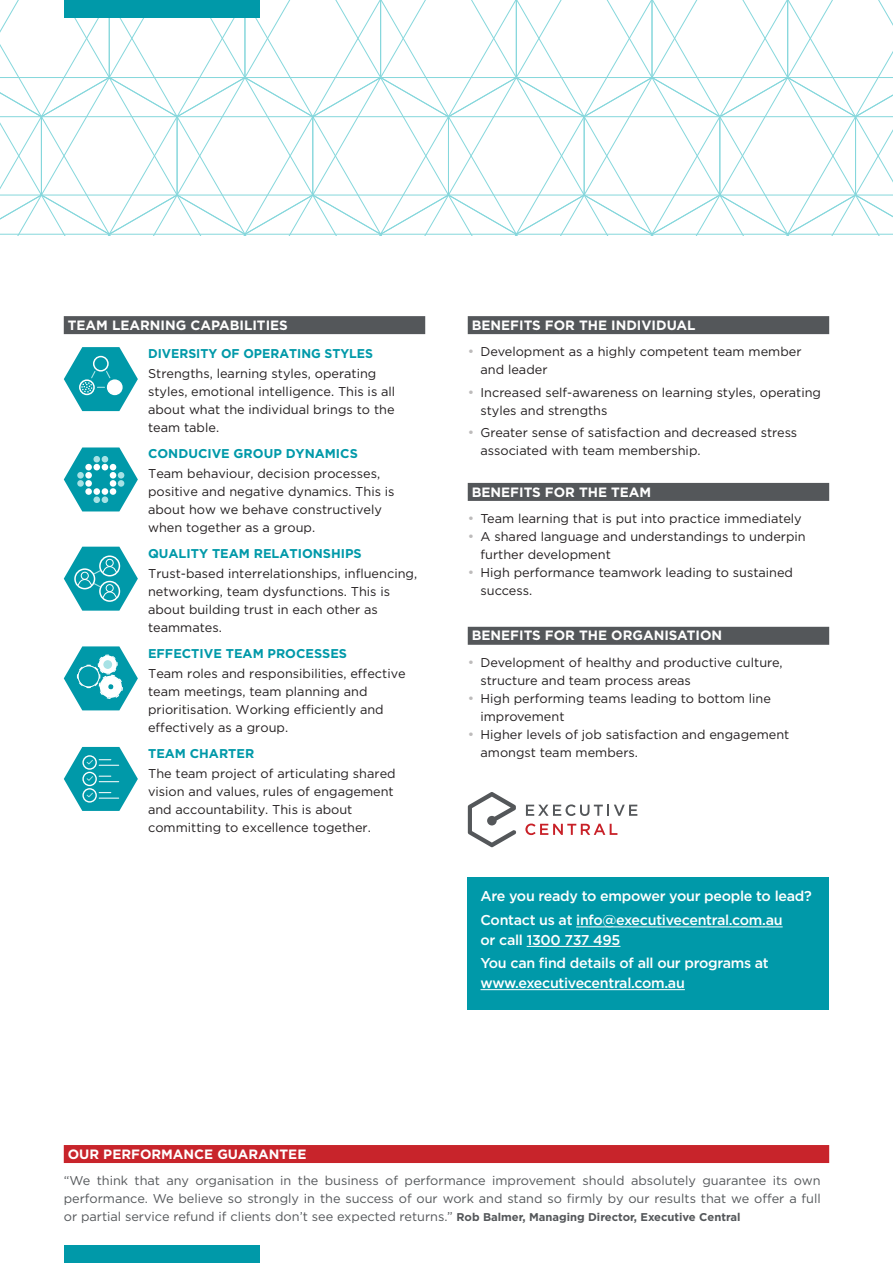
<style>
.page{position:relative;width:893px;height:1263px;background:#fff}
.page>*{position:absolute;margin:0;border:0;box-sizing:border-box;transform-origin:0 0}
.t1{font:500 14.25px/19.5px "Gotham";letter-spacing:-.02em;color:#fff}
.Sub_Head_1{font:700 13.5px "Gotham";color:#fff}
.Body_Copy{font:12.75px/18px "Gotham";color:#231f20}
.t2{font:12.75px/18px "Gotham";color:#54575a;text-align:justify}
.t3{font:700 12.75px "Gotham";color:#0099a9}
.s1{font-size:13.5px;color:#bdbbbb}
.s2{font-weight:700;font-size:11.25px}
</style>
<div class="page">
<svg style="left:64px;top:347px;width:74px;height:64px"></svg>
<svg style="left:64px;top:447px;width:74px;height:64px"></svg>
<div style="left:85px;top:488px;width:7px;height:7px;background:#fff;border-radius:50%"></div>
<div style="left:110px;top:488px;width:6px;height:7px;background:#fff;border-radius:50%"></div>
<svg style="left:64px;top:547px;width:74px;height:64px"></svg>
<svg style="left:64px;top:646px;width:74px;height:64px"></svg>
<svg style="left:64px;top:747px;width:74px;height:64px"></svg>
<svg style="left:0;top:0;width:893px;height:236px"></svg>
<div style="left:64px;top:0;width:195px;height:18px;background:#0099a9"></div>
<div style="left:64px;top:1245px;width:195px;height:18px;background:#0099a9"></div>
<div style="left:64px;top:1145px;width:765px;height:18px;background:#c8242b"></div>
<div style="left:64px;top:316px;width:361px;height:18px;background:#54575a"></div>
<div style="left:468px;top:316px;width:361px;height:18px;background:#54575a"></div>
<div style="left:468px;top:483px;width:361px;height:18px;background:#54575a"></div>
<div style="left:468px;top:627px;width:361px;height:18px;background:#54575a"></div>
<svg style="left:526px;top:804px;width:111px;height:12px"></svg>
<svg style="left:525px;top:823px;width:92px;height:12px"></svg>
<svg style="left:468px;top:792px;width:48px;height:55px"></svg>
<div style="left:468px;top:877px;width:361px;height:132px;background:#0099a9"></div>
<hr style="left:576px;top:927px;width:207px;height:1px;background:#fff">
<hr style="left:527px;top:946px;width:93px;height:1px;background:#fff">
<hr style="left:480px;top:989px;width:205px;height:1px;background:#fff">
<p class="Sub_Head_1" style="left:68px;top:316px;width:222px">TEAM LEARNING CAPABILITIES</p>
<p class="t3" style="left:148px;top:345px;width:227px">DIVERSITY OF OPERATING STYLES</p>
<p class="Body_Copy" style="left:148px;top:364px;width:249px">Strengths, learning styles, operating styles, emotional intelligence. This is all about what the individual brings to the team table.</p>
<p class="t3" style="left:148px;top:445px;width:211px">CONDUCIVE GROUP DYNAMICS</p>
<p class="Body_Copy" style="left:148px;top:464px;width:248px">Team behaviour, decision processes, positive and negative dynamics. This is about how we behave constructively when together as a group.</p>
<p class="t3" style="left:148px;top:545px;width:215px">QUALITY TEAM RELATIONSHIPS</p>
<p class="Body_Copy" style="left:148px;top:564px;width:271px">Trust-based interrelationships, influencing, networking, team dysfunctions. This is about building trust in each other as teammates.</p>
<p class="t3" style="left:148px;top:645px;width:201px">EFFECTIVE TEAM PROCESSES</p>
<p class="Body_Copy" style="left:148px;top:664px;width:259px">Team roles and responsibilities, effective team meetings, team planning and prioritisation. Working efficiently and effectively as a group.</p>
<p class="t3" style="left:148px;top:745px;width:108px">TEAM CHARTER</p>
<p class="Body_Copy" style="left:148px;top:764px;width:249px">The team project of articulating shared vision and values, rules of engagement and accountability. This is about committing to excellence together.</p>
<p class="Sub_Head_1" style="left:472px;top:316px;width:225px">BENEFITS FOR THE INDIVIDUAL</p>
<p class="Body_Copy" style="left:480px;top:342px;width:323px;text-indent:-13px"><span class="s1">•</span> Development as a highly competent team member and leader</p>
<p class="Body_Copy" style="left:480px;top:383px;width:342px;text-indent:-13px"><span class="s1">•</span> Increased self-awareness on learning styles, operating styles and strengths</p>
<p class="Body_Copy" style="left:480px;top:423px;width:318px;text-indent:-13px"><span class="s1">•</span> Greater sense of satisfaction and decreased stress associated with team membership.</p>
<p class="Sub_Head_1" style="left:472px;top:483px;width:181px">BENEFITS FOR THE TEAM</p>
<p class="Body_Copy" style="left:468px;top:509px;width:336px"><span class="s1">•</span> Team learning that is put into practice immediately</p>
<p class="Body_Copy" style="left:480px;top:527px;width:327px;text-indent:-13px"><span class="s1">•</span> A shared language and understandings to underpin further development</p>
<p class="Body_Copy" style="left:480px;top:563px;width:314px;text-indent:-13px"><span class="s1">•</span> High performance teamwork leading to sustained success.</p>
<p class="Sub_Head_1" style="left:472px;top:627px;width:252px">BENEFITS FOR THE ORGANISATION</p>
<p class="Body_Copy" style="left:480px;top:653px;width:304px;text-indent:-13px"><span class="s1">•</span> Development of healthy and productive culture, structure and team process areas</p>
<p class="Body_Copy" style="left:480px;top:689px;width:292px;text-indent:-13px"><span class="s1">•</span> High performing teams leading to bottom line improvement</p>
<p class="Body_Copy" style="left:480px;top:725px;width:310px;text-indent:-13px"><span class="s1">•</span> Higher levels of job satisfaction and engagement amongst team members.</p>
<p class="t1" style="left:480px;top:886px;width:333px">Are you ready to empower your people to lead?</p>
<p class="t1" style="left:480px;top:910px;width:304px">Contact us at info@executivecentral.com.au or call 1300 737 495</p>
<p class="t1" style="left:480px;top:953px;width:290px">You can find details of all our programs at www.executivecentral.com.au</p>
<p class="Sub_Head_1" style="left:68px;top:1145px;width:240px">OUR PERFORMANCE GUARANTEE</p>
<p class="t2" style="left:64px;top:1171px;width:758px">“We think that any organisation in the business of performance improvement should absolutely guarantee its own performance. We believe so strongly in the success of our work and stand so firmly by our results that we offer a full or partial service refund if clients don’t see expected returns.” <span class="s2">Rob Balmer, Managing Director, Executive Central</span></p>
</div>
